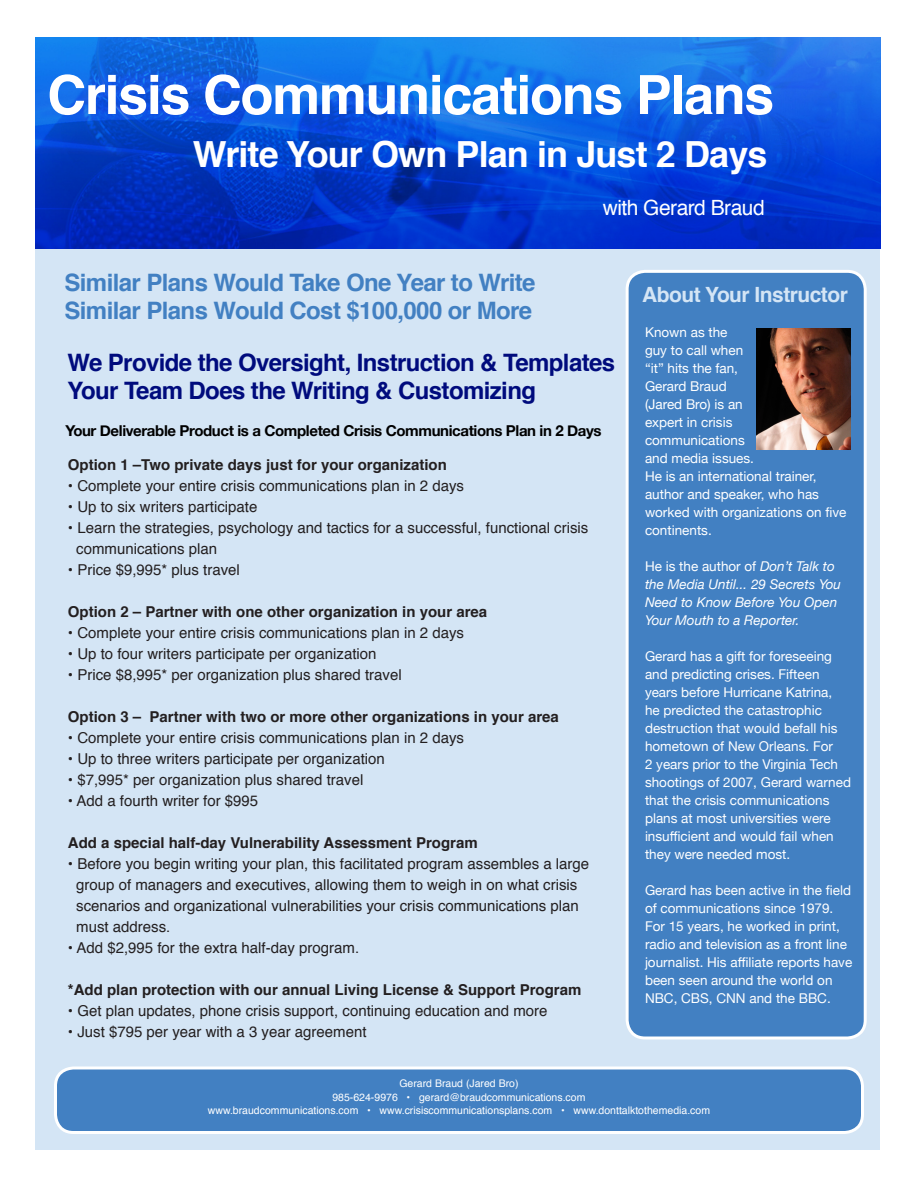
<style>
.page{position:relative;width:918px;height:1188px;background:#fff}
.page>*{position:absolute;margin:0;border:0;box-sizing:border-box;transform-origin:0 0}
.t1{font:700 54px "Helvetica";letter-spacing:-.025em;color:#fff}
.t2{font:700 36px "Helvetica";letter-spacing:-.025em;color:#fff}
.t3{font:700 24px "Helvetica";letter-spacing:-.025em;color:#000b7d}
.t4{font:700 24px "Helvetica";letter-spacing:-.025em;color:#4280c2}
.t5{font:700 21px "Helvetica";letter-spacing:-.025em;color:#d4e5f5}
.t6{font:21px "Helvetica";letter-spacing:-.025em;color:#fff}
.t7{font:15px "Helvetica";color:#231f20}
.t8{font:700 15px "Helvetica";color:#231f20}
.t9{font:700 15px "Helvetica Neue";letter-spacing:-.025em;color:#000}
.t10{font:13.5px/18px "Helvetica Neue";color:#fff}
.t11{font:italic 13.5px/18px "Helvetica Neue";color:#fff}
.t12{font:10.5px "Helvetica";color:#fff}
.s1{font-style:normal}
</style>
<div class="page">
<div style="left:36px;top:37px;width:844px;height:1112px;background:#d4e5f5"></div>
<img style="left:36px;top:38px;width:844px;height:210px">
<div style="left:627px;top:271px;width:238px;height:767px;background:#4280c2;border-radius:18px"></div>
<div style="left:626px;top:270px;width:241px;height:770px;border:3px solid #fff;border-radius:18px"></div>
<div style="left:56px;top:1068px;width:806px;height:64px;background:#4280c2;border-radius:18px"></div>
<div style="left:54px;top:1066px;width:810px;height:68px;border:3px solid #fff;border-radius:18px"></div>
<img style="left:756px;top:328px;width:94px;height:122px">
<p class="t1" style="left:47px;top:51px;width:729px">Crisis Communications Plans</p>
<p class="t2" style="left:193px;top:125px;width:576px">Write Your Own Plan in Just 2 Days</p>
<p class="t4" style="left:64px;top:263px;width:473px">Similar Plans Would Take One Year to Write</p>
<p class="t4" style="left:64px;top:292px;width:469px">Similar Plans Would Cost $100,000 or More</p>
<p class="t6" style="left:603px;top:191px;width:163px">with Gerard Braud</p>
<p class="t5" style="left:642px;top:277px;width:207px">About Your Instructor</p>
<p class="t3" style="left:67px;top:343px;width:549px">We Provide the Oversight, Instruction &amp; Templates</p>
<p class="t3" style="left:67px;top:372px;width:470px">Your Team Does the Writing &amp; Customizing</p>
<p class="t9" style="left:65px;top:419px;width:538px">Your Deliverable Product is a Completed Crisis Communications Plan in 2 Days</p>
<p class="t8" style="left:68px;top:453px;width:380px">Option 1 –Two private days just for your organization </p>
<p class="t7" style="left:68px;top:474px;width:398px">• Complete your entire crisis communications plan in 2 days </p>
<p class="t7" style="left:68px;top:495px;width:191px">• Up to six writers participate </p>
<p class="t7" style="left:68px;top:516px;width:522px">• Learn the strategies, psychology and tactics for a successful, functional  crisis</p>
<p class="t7" style="left:76px;top:537px;width:142px">communications plan</p>
<p class="t7" style="left:68px;top:558px;width:173px"> • Price $9,995* plus travel</p>
<p class="t8" style="left:68px;top:600px;width:421px">Option 2 – Partner with one other organization in your area </p>
<p class="t7" style="left:68px;top:621px;width:398px">• Complete your entire crisis communications plan in 2 days</p>
<p class="t7" style="left:68px;top:642px;width:310px"> • Up to four writers participate per organization </p>
<p class="t7" style="left:68px;top:663px;width:335px">• Price $8,995* per organization plus shared travel</p>
<p class="t8" style="left:68px;top:705px;width:492px">Option 3 – Partner with two or more other organizations in your area</p>
<p class="t7" style="left:68px;top:726px;width:398px"> • Complete your entire crisis communications plan in 2 days</p>
<p class="t7" style="left:68px;top:747px;width:319px"> • Up to three writers participate per organization </p>
<p class="t7" style="left:68px;top:768px;width:297px">• $7,995* per organization plus shared travel</p>
<p class="t7" style="left:68px;top:789px;width:192px">• Add a fourth writer for $995</p>
<p class="t8" style="left:68px;top:831px;width:411px">Add a special half-day Vulnerability Assessment Program</p>
<p class="t7" style="left:68px;top:852px;width:523px">• Before you begin writing your plan, this facilitated program assembles a large</p>
<p class="t7" style="left:76px;top:873px;width:503px">group of managers and executives, allowing them to weigh in on what crisis</p>
<p class="t7" style="left:76px;top:894px;width:504px">scenarios and organizational vulnerabilities your crisis communications plan</p>
<p class="t7" style="left:76px;top:915px;width:96px">must address.</p>
<p class="t7" style="left:68px;top:936px;width:293px">• Add $2,995 for the extra half-day program.</p>
<p class="t8" style="left:68px;top:978px;width:515px">*Add plan protection with our annual Living License &amp; Support Program</p>
<p class="t7" style="left:68px;top:999px;width:481px">• Get plan updates, phone crisis support, continuing education and more</p>
<p class="t7" style="left:68px;top:1020px;width:300px">• Just $795 per year with a 3 year agreement</p>
<p class="t10" style="left:645px;top:324px;width:203px">Known as the<br>guy to call when<br>“it” hits the fan,<br>Gerard Braud<br>(Jared Bro) is an<br>expert in crisis<br>communications<br>and media issues.<br>He is an international trainer, author and speaker, who has worked with organizations on five continents.</p>
<p class="t11" style="left:645px;top:558px;width:198px"><span class="s1">He is the author of</span> Don’t Talk to the Media Until... 29 Secrets You<br>Need to Know Before You Open<br>Your Mouth to a Reporter.</p>
<p class="t10" style="left:645px;top:648px;width:208px">Gerard has a gift for foreseeing and predicting crises. Fifteen years before Hurricane Katrina,<br>he predicted the catastrophic destruction that would befall his hometown of New Orleans. For<br>2 years prior to the Virginia Tech shootings of 2007, Gerard warned that the crisis communications plans at most universities were insufficient and would fail when they were needed most.</p>
<p class="t10" style="left:645px;top:882px;width:209px">Gerard has been active in the field of communications since 1979.<br>For 15 years, he worked in print, radio and television as a front line journalist. His affiliate reports have been seen around the world on<br>NBC, CBS, CNN and the BBC.</p>
<p class="t12" style="left:399px;top:1076px;width:121px">Gerard Braud (Jared Bro)</p>
<p class="t12" style="left:332px;top:1089px;width:255px">985-624-9976 • gerard@braudcommunications.com</p>
<p class="t12" style="left:208px;top:1103px;width:504px">www.braudcommunications.com • www.crisiscommunicationsplans.com • www.donttalktothemedia.com</p>
</div>
